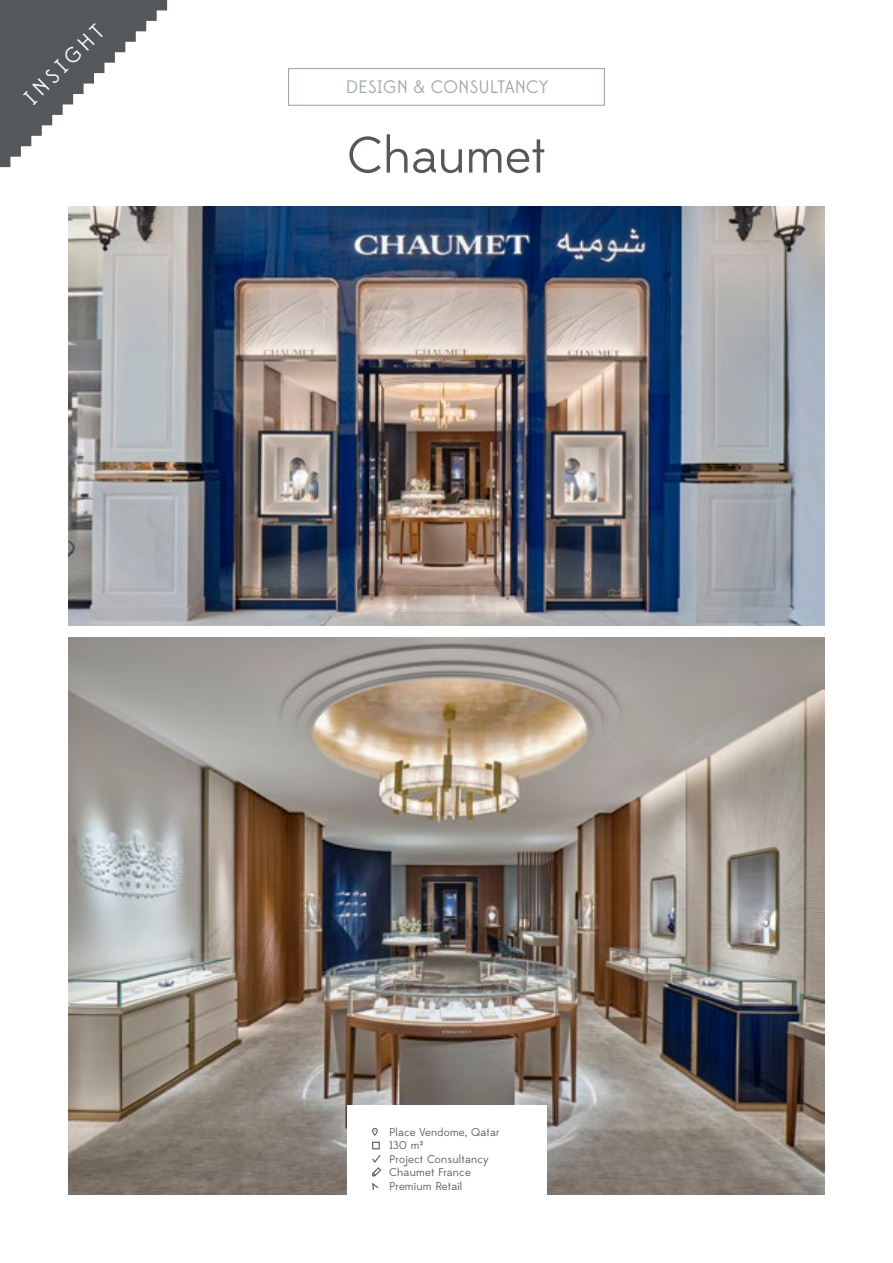
<style>
.page{position:relative;width:893px;height:1263px;background:#fff}
.page>*{position:absolute;margin:0;border:0;box-sizing:border-box;transform-origin:0 0}
.Fact_Box_Headline{font:51px "Edmondsans";color:#54575c}
.Headline__h2{font:21.6px "Edmondsans";color:#fff}
.Copytext{font:18px "Edmondsans";letter-spacing:.01em;color:#a0a9a8}
.Fact_Box_Left_Column{font:11.25px "Edmondsans";letter-spacing:.02em;color:#54575c}
</style>
<div class="page">
<img style="left:68px;top:206px;width:757px;height:419px">
<img style="left:68px;top:638px;width:757px;height:557px">
<div style="left:347px;top:1105px;width:199px;height:145px;background:#fff"></div>
<svg style="left:372px;top:1128px;width:6px;height:8px"></svg>
<svg style="left:372px;top:1142px;width:8px;height:7px"></svg>
<svg style="left:372px;top:1155px;width:9px;height:21px"></svg>
<svg style="left:372px;top:1182px;width:6px;height:8px"></svg>
<svg style="left:0;top:0;width:167px;height:167px"></svg>
<svg style="left:288px;top:68px;width:317px;height:38px"></svg>
<p class="Headline__h2" style="left:19px;top:92px;width:104px;rotate:-45deg">INSIGHT</p>
<p class="Copytext" style="left:346px;top:77px;width:204px">DESIGN &amp; CONSULTANCY</p>
<p class="Fact_Box_Headline" style="left:347px;top:126px;width:200px">Chaumet</p>
<p class="Fact_Box_Left_Column" style="left:389px;top:1125px;width:112px">Place Vendome, Qatar</p>
<p class="Fact_Box_Left_Column" style="left:389px;top:1139px;width:36px">130 m²</p>
<p class="Fact_Box_Left_Column" style="left:389px;top:1152px;width:101px">Project Consultancy</p>
<p class="Fact_Box_Left_Column" style="left:389px;top:1166px;width:83px">Chaumet France</p>
<p class="Fact_Box_Left_Column" style="left:389px;top:1179px;width:75px">Premium Retail</p>
</div>
